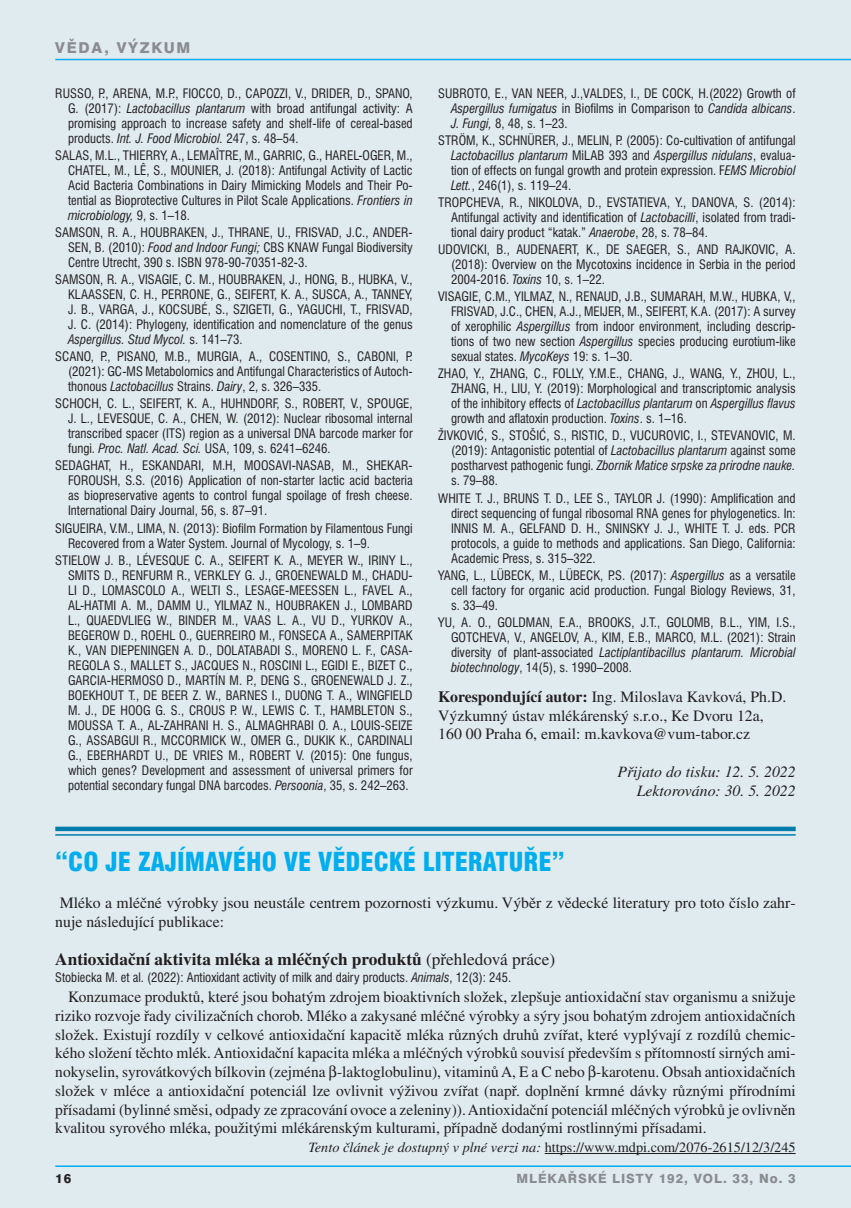
<style>
.page{position:relative;width:851px;height:1208px;background:#fff}
.page>*{position:absolute;margin:0;border:0;box-sizing:border-box;transform-origin:0 0}
.t1{font:900 condensed 25.5px "Swiss 721 BTCE";color:#00aeef}
.t2{font:700 17.25px "Times CE";color:#231f20}
.t3{font:15.75px/18.8px "Times CE";color:#231f20}
.t4{font:italic 15.75px/18.8px "Times CE";color:#231f20;text-align:right}
.t5{font:800 15px "Swiss 721 BTCE";letter-spacing:.12em;color:#8a8c8f}
.t6{font:14.25px "Times CE";color:#231f20}
.t7{font:condensed 12.75px/15px "Swiss 721 BTCE";color:#231f20;text-align:justify}
.t8{font:800 12.75px "Swiss 721 BTCE";letter-spacing:.075em;color:#8a8c8f}
.t9{font:800 12.75px "Swiss 721 BTCE";color:#231f20}
.s1{font-style:italic}
.s2{font-weight:700}
.s3{font-weight:400}
</style>
<div class="page">
<div style="left:0;top:0;width:850px;height:1208px;background:#e0ebf0"></div>
<hr style="left:850px;top:0;width:1px;height:1208px;background:#e0ebf0">
<hr style="left:55px;top:59px;width:795px;height:1px;background:#00aeef">
<hr style="left:55px;top:1165px;width:795px;height:2px;background:#00aeef">
<hr style="left:544px;top:1153px;width:251px;height:1px;background:#231f20">
<div style="left:55px;top:826px;width:740px;height:5px;background:#007dad"></div>
<hr style="left:55px;top:834px;width:740px;height:1px;background:#007dad">
<p class="t5" style="left:55px;top:38px;width:137px">VĚDA, VÝZKUM</p>
<p class="t7" style="left:68px;top:85px;width:346px;text-indent:-13px">RUSSO, P., ARENA, M.P., FIOCCO, D., CAPOZZI, V., DRIDER, D., SPANO, G. (2017): <span class="s1">Lactobacillus plantarum</span> with broad antifungal activity: A promising approach to increase safety and shelf-life of cereal-based products. <span class="s1">Int. J. Food Microbiol.</span> 247, s. 48–54.</p>
<p class="t7" style="left:68px;top:147px;width:346px;text-indent:-13px">SALAS, M.L., THIERRY, A., LEMAÎTRE, M., GARRIC, G., HAREL-OGER, M., CHATEL, M., LÊ, S., MOUNIER, J. (2018): Antifungal Activity of Lactic Acid Bacteria Combinations in Dairy Mimicking Models and Their Po&shy;tential as Bioprotective Cultures in Pilot Scale Applications. <span class="s1">Frontiers in microbiology,</span> 9, s. 1–18.</p>
<p class="t7" style="left:68px;top:224px;width:346px;text-indent:-13px">SAMSON, R. A., HOUBRAKEN, J., THRANE, U., FRISVAD, J.C., ANDER-SEN, B. (2010): <span class="s1">Food and Indoor Fungi;</span> CBS KNAW Fungal Biodiversity Centre Utrecht, 390 s. ISBN 978-90-70351-82-3.</p>
<p class="t7" style="left:68px;top:271px;width:346px;text-indent:-13px">SAMSON, R. A., VISAGIE, C. M., HOUBRAKEN, J., HONG, B., HUBKA, V., KLAASSEN, C. H., PERRONE, G., SEIFERT, K. A., SUSCA, A., TANNEY, J. B., VARGA, J., KOCSUBÉ, S., SZIGETI, G., YAGUCHI, T., FRISVAD, J. C. (2014): Phylogeny, identification and nomenclature of the genus <span class="s1">Aspergillus. Stud Mycol.</span> s. 141–73.</p>
<p class="t7" style="left:68px;top:348px;width:346px;text-indent:-13px">SCANO, P., PISANO, M.B., MURGIA, A., COSENTINO, S., CABONI, P. (2021): GC-MS Metabolomics and Antifungal Characteristics of Autoch&shy;thonous <span class="s1">Lactobacillus</span> Strains. <span class="s1">Dairy</span>, 2, s. 326–335.</p>
<p class="t7" style="left:68px;top:395px;width:346px;text-indent:-13px">SCHOCH, C. L., SEIFERT, K. A., HUHNDORF, S., ROBERT, V., SPOUGE, J. L., LEVESQUE, C. A., CHEN, W. (2012): Nuclear ribosomal internal transcribed spacer (ITS) region as a universal DNA barcode marker for fungi. <span class="s1">Proc. Natl. Acad. Sci.</span> USA, 109, s. 6241–6246.</p>
<p class="t7" style="left:68px;top:457px;width:346px;text-indent:-13px">SEDAGHAT, H., ESKANDARI, M.H, MOOSAVI-NASAB, M., SHEKAR-FOROUSH, S.S. (2016) Application of non-starter lactic acid bacteria as biopreservative agents to control fungal spoilage of fresh cheese.<br>International Dairy Journal, 56, s. 87–91.</p>
<p class="t7" style="left:68px;top:520px;width:346px;text-indent:-13px">SIGUEIRA, V.M., LIMA, N. (2013): Biofilm Formation by Filamentous Fungi<br>Recovered from a Water System. Journal of Mycology, s. 1–9.</p>
<p class="t7" style="left:68px;top:552px;width:346px;text-indent:-13px">STIELOW J. B., LÉVESQUE C. A., SEIFERT K. A., MEYER W., IRINY L., SMITS D., RENFURM R., VERKLEY G. J., GROENEWALD M., CHADU-LI D., LOMASCOLO A., WELTI S., LESAGE-MEESSEN L., FAVEL A., AL-HATMI A. M., DAMM U., YILMAZ N., HOUBRAKEN J., LOMBARD L., QUAEDVLIEG W., BINDER M., VAAS L. A., VU D., YURKOV A., BEGEROW D., ROEHL O., GUERREIRO M., FONSECA A., SAMERPITAK K., VAN DIEPENINGEN A. D., DOLATABADI S., MORENO L. F., CASA-REGOLA S., MALLET S., JACQUES N., ROSCINI L., EGIDI E., BIZET C., GARCIA-HERMOSO D., MARTÍN M. P., DENG S., GROENEWALD J. Z., BOEKHOUT T., DE BEER Z. W., BARNES I., DUONG T. A., WINGFIELD M. J., DE HOOG G. S., CROUS P. W., LEWIS C. T., HAMBLETON S., MOUSSA T. A., AL-ZAHRANI H. S., ALMAGHRABI O. A., LOUIS-SEIZE G., ASSABGUI R., MCCORMICK W., OMER G., DUKIK K., CARDINALI G., EBERHARDT U., DE VRIES M., ROBERT V. (2015): One fungus, which genes? Development and assessment of universal primers for potential secondary fungal DNA barcodes. <span class="s1">Persoonia</span>, 35, s. 242–263.</p>
<p class="t7" style="left:451px;top:85px;width:346px;text-indent:-13px">SUBROTO, E., VAN NEER, J.,VALDES, I., DE COCK, H.(2022) Growth of <span class="s1">Aspergillus fumigatus</span> in Biofilms in Comparison to <span class="s1">Candida albicans</span>.<br><span class="s1">J. Fungi,</span> 8, 48, s. 1–23.</p>
<p class="t7" style="left:451px;top:132px;width:346px;text-indent:-13px">STRÖM, K., SCHNÜRER, J., MELIN, P. (2005): Co-cultivation of antifungal <span class="s1">Lactobacillus plantarum</span> MiLAB 393 and <span class="s1">Aspergillus nidulans</span>, evalua&shy;tion of effects on fungal growth and protein expression. F<span class="s1">EMS Microbiol Lett.</span>, 246(1), s. 119–24.</p>
<p class="t7" style="left:451px;top:194px;width:346px;text-indent:-13px">TROPCHEVA, R., NIKOLOVA, D., EVSTATIEVA, Y., DANOVA, S. (2014):<br>Antifungal activity and identification of <span class="s1">Lactobacilli</span>, isolated from tradi&shy;tional dairy product “katak.” <span class="s1">Anaerobe</span>, 28, s. 78–84.</p>
<p class="t7" style="left:451px;top:241px;width:346px;text-indent:-13px">UDOVICKI, B., AUDENAERT, K., DE SAEGER, S., AND RAJKOVIC, A. (2018): Overview on the Mycotoxins incidence in Serbia in the period 2004-2016. <span class="s1">Toxins</span> 10, s. 1–22.</p>
<p class="t7" style="left:451px;top:288px;width:346px;text-indent:-13px">VISAGIE, C.M., YILMAZ, N., RENAUD, J.B., SUMARAH, M.W., HUBKA, V,, FRISVAD, J.C., CHEN, A.J., MEIJER, M., SEIFERT, K.A. (2017): A survey of xerophilic <span class="s1">Aspergillus</span> from indoor environment, including descrip&shy;tions of two new section <span class="s1">Aspergillus</span> species producing eurotium-like sexual states. <span class="s1">MycoKeys</span> 19: s. 1–30.</p>
<p class="t7" style="left:451px;top:365px;width:346px;text-indent:-13px">ZHAO, Y., ZHANG, C., FOLLY, Y.M.E., CHANG, J., WANG, Y., ZHOU, L., ZHANG, H., LIU, Y. (2019): Morphological and transcriptomic analysis of the inhibitory effects of <span class="s1">Lactobacillus plantarum</span> on <span class="s1">Aspergillus flavus </span>growth and aflatoxin production. <span class="s1">Toxins</span>. s. 1–16.</p>
<p class="t7" style="left:451px;top:428px;width:346px;text-indent:-13px">ŽIVKOVIĆ, S., STOŠIĆ, S., RISTIC, D., VUCUROVIC, I., STEVANOVIC, M. (2019): Antagonistic potential of <span class="s1">Lactobacillus plantarum</span> against some postharvest pathogenic fungi. <span class="s1">Zbornik Matice srpske za prirodne nauke. </span>s. 79–88.</p>
<p class="t7" style="left:451px;top:490px;width:346px;text-indent:-13px">WHITE T. J., BRUNS T. D., LEE S., TAYLOR J. (1990): Amplification and direct sequencing of fungal ribosomal RNA genes for phylogenetics. In:<br>INNIS M. A., GELFAND D. H., SNINSKY J. J., WHITE T. J. eds. PCR protocols, a guide to methods and applications. San Diego, California:<br>Academic Press, s. 315–322.</p>
<p class="t7" style="left:451px;top:567px;width:346px;text-indent:-13px">YANG, L., LÜBECK, M., LÜBECK, P.S. (2017): <span class="s1">Aspergillus</span> as a versatile cell factory for organic acid production. Fungal Biology Reviews, 31, s. 33–49.</p>
<p class="t7" style="left:451px;top:614px;width:346px;text-indent:-13px">YU, A. O., GOLDMAN, E.A., BROOKS, J.T., GOLOMB, B.L., YIM, I.S., GOTCHEVA, V., ANGELOV, A., KIM, E.B., MARCO, M.L. (2021): Strain diversity of plant-associated <span class="s1">Lactiplantibacillus plantarum. Microbial biotechnology</span>, 14(5), s. 1990–2008.</p>
<p class="t3" style="left:438px;top:687px;width:349px"><span class="s2">Korespondující autor:</span> Ing. Miloslava Kavková, Ph.D.<br>Výzkumný ústav mlékárenský s.r.o., Ke Dvoru 12a,<br>160 00 Praha 6, email: m.kavkova@vum-tabor.cz</p>
<p class="t4" style="left:617px;top:762px;width:180px">Přijato do tisku: 12. 5. 2022<br>Lektorováno: 30. 5. 2022</p>
<h1 class="t1" style="left:55px;top:844px;width:27px">“COJEZAJÍMAVÉHOVEV</h1>
<h1 class="t1" style="left:332px;top:844px;width:27px">ĚDECKÉL</h1>
<h1 class="t1" style="left:434px;top:844px;width:23px">ITERATUŘE</h1>
<h1 class="t1" style="left:551px;top:844px;width:15px">”</h1>
<p class="t3" style="left:55px;top:893px;width:740px">Mléko a mléčné výrobky jsou neustále centrem pozornosti výzkumu. Výběr z vědecké literatury pro toto číslo zahr&shy;nuje následující publikace:</p>
<h2 class="t2" style="left:55px;top:948px;width:501px">Antioxidační aktivita mléka a mléčných produktů <span class="s3">(přehledová práce)</span></h2>
<p class="t7" style="left:55px;top:969px;width:457px">Stobiecka M. et al. (2022): Antioxidant activity of milk and dairy products. <span class="s1">Animals</span>, 12(3): 245.</p>
<p class="t3" style="left:55px;top:987px;width:741px;text-align:justify;text-indent:13px">Konzumace produktů, které jsou bohatým zdrojem bioaktivních složek, zlepšuje antioxidační stav organismu a snižuje riziko rozvoje řady civilizačních chorob. Mléko a zakysané mléčné výrobky a sýry jsou bohatým zdrojem antioxidačních složek. Existují rozdíly v celkové antioxidační kapacitě mléka různých druhů zvířat, které vyplývají z rozdílů chemic&shy;kého složení těchto mlék. Antioxidační kapacita mléka a mléčných výrobků souvisí především s přítomností sirných ami&shy;nokyselin, syrovátkových bílkovin (zejména -laktoglobulinu), vitaminů A, E a C nebo -karotenu. Obsah antioxidačních složek v mléce a antioxidační potenciál lze ovlivnit výživou zvířat (např. doplnění krmné dávky různými přírodními přísadami (bylinné směsi, odpady ze zpracování ovoce a zeleniny)). Antioxidační potenciál mléčných výrobků je ovlivněn kvalitou syrového mléka, použitými mlékárenským kulturami, případně dodanými rostlinnými přísadami.</p>
<p class="t6" style="left:308px;top:1139px;width:488px"><span class="s1">Tento článek je dostupný v plné verzi na:</span> https://www.mdpi.com/2076-2615/12/3/245</p>
<p class="t9" style="left:55px;top:1170px;width:18px">16</p>
<p class="t8" style="left:516px;top:1170px;width:280px">MLÉKAŘSKÉ LISTY 192, VOL. 33, NO. 3</p>
</div>
